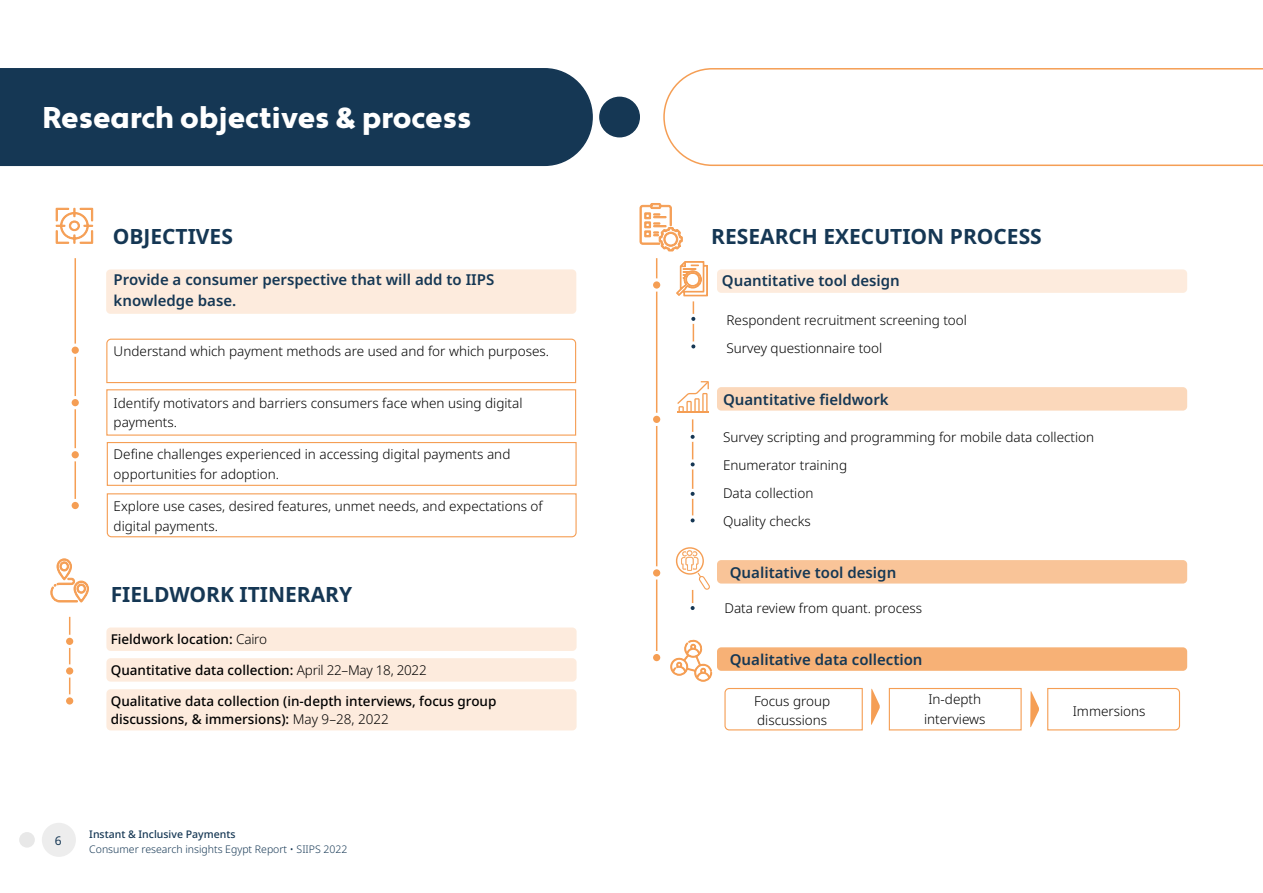
<style>
.page{position:relative;width:1263px;height:893px;background:#fff}
.page>*{position:absolute;margin:0;border:0;box-sizing:border-box;transform-origin:0 0}
.t1{font:900 30px "Apertura";color:#fff}
.t2{font:700 21px "Noto Sans";color:#153754}
.t3{font:600 15px/21px "Noto Sans";color:#153754}
.t4{font:300 13.5px/19.5px "Noto Sans";color:#000}
.t5{font:500 13.5px/18px "Noto Sans";color:#000}
.t6{font:12px "Noto Sans";color:#153754}
.t7{font:300 10.5px "Noto Sans";color:#153754}
.t8{font:500 10.5px "Noto Sans";color:#153754}
.s1{font-weight:300}
</style>
<div class="page">
<div style="left:42px;top:823px;width:34px;height:34px;background:#ededed;border-radius:50%"></div>
<div style="left:19px;top:832px;width:16px;height:16px;background:#e8e8e8;border-radius:50%"></div>
<div style="left:717px;top:387px;width:470px;height:24px;background:#fbd8bb;border-radius:4px"></div>
<div style="left:717px;top:560px;width:470px;height:24px;background:#f9c498;border-radius:4px"></div>
<div style="left:717px;top:647px;width:470px;height:24px;background:#f7b176;border-radius:4px"></div>
<div style="left:717px;top:269px;width:470px;height:24px;background:#fdebdd;border-radius:4px"></div>
<div style="left:106px;top:269px;width:470px;height:45px;background:#fdebdd;border-radius:4px"></div>
<div style="left:106px;top:627px;width:471px;height:24px;background:#fdebdd;border-radius:4px"></div>
<div style="left:106px;top:658px;width:471px;height:24px;background:#fdebdd;border-radius:4px"></div>
<div style="left:106px;top:689px;width:471px;height:41px;background:#fdebdd;border-radius:4px"></div>
<div style="left:0;top:68px;width:593px;height:99px;background:#153754"></div>
<div style="left:600px;top:97px;width:39px;height:40px;background:#153754;border-radius:50%"></div>
<div style="left:599px;top:97px;width:41px;height:40px;border:2px solid #153754;border-radius:50%"></div>
<svg style="left:663px;top:68px;width:600px;height:98px"></svg>
<svg style="left:55px;top:207px;width:39px;height:37px"></svg>
<hr style="left:75px;top:258px;width:1px;height:253px;background:#f59e54">
<div style="left:70px;top:345px;width:10px;height:10px;background:#f59e54;border-radius:50%"></div>
<div style="left:69px;top:344px;width:13px;height:13px;border:3px solid #fff;border-radius:50%"></div>
<div style="left:70px;top:397px;width:10px;height:11px;background:#f59e54;border-radius:50%"></div>
<div style="left:69px;top:396px;width:13px;height:13px;border:3px solid #fff;border-radius:50%"></div>
<div style="left:70px;top:450px;width:10px;height:10px;background:#f59e54;border-radius:50%"></div>
<div style="left:69px;top:448px;width:13px;height:13px;border:3px solid #fff;border-radius:50%"></div>
<div style="left:70px;top:500px;width:10px;height:11px;background:#f59e54;border-radius:50%"></div>
<div style="left:69px;top:499px;width:13px;height:13px;border:3px solid #fff;border-radius:50%"></div>
<hr style="left:69px;top:617px;width:1px;height:84px;background:#f59e54">
<div style="left:65px;top:696px;width:10px;height:10px;background:#f59e54;border-radius:50%"></div>
<div style="left:63px;top:694px;width:13px;height:14px;border:3px solid #fff;border-radius:50%"></div>
<div style="left:65px;top:666px;width:10px;height:10px;background:#f59e54;border-radius:50%"></div>
<div style="left:63px;top:664px;width:13px;height:14px;border:3px solid #fff;border-radius:50%"></div>
<div style="left:65px;top:636px;width:10px;height:10px;background:#f59e54;border-radius:50%"></div>
<div style="left:63px;top:635px;width:13px;height:13px;border:3px solid #fff;border-radius:50%"></div>
<svg style="left:50px;top:558px;width:39px;height:45px"></svg>
<svg style="left:106px;top:338px;width:471px;height:46px"></svg>
<div style="left:106px;top:389px;width:470px;height:47px;border:1px solid #f59e54"></div>
<div style="left:107px;top:442px;width:470px;height:44px;border:1px solid #f59e54"></div>
<svg style="left:106px;top:493px;width:471px;height:45px"></svg>
<hr style="left:656px;top:258px;width:1px;height:401px;background:#f59e54">
<div style="left:651px;top:414px;width:11px;height:10px;background:#f59e54;border-radius:50%"></div>
<div style="left:650px;top:413px;width:13px;height:13px;border:3px solid #fff;border-radius:50%"></div>
<svg style="left:724px;top:688px;width:139px;height:43px"></svg>
<div style="left:889px;top:688px;width:133px;height:42px;border:1px solid #f59e54"></div>
<svg style="left:1047px;top:688px;width:133px;height:43px"></svg>
<div style="left:651px;top:652px;width:11px;height:11px;background:#f59e54;border-radius:50%"></div>
<div style="left:650px;top:651px;width:13px;height:13px;border:3px solid #fff;border-radius:50%"></div>
<div style="left:651px;top:568px;width:11px;height:10px;background:#f59e54;border-radius:50%"></div>
<div style="left:650px;top:566px;width:13px;height:13px;border:3px solid #fff;border-radius:50%"></div>
<hr style="left:693px;top:301px;width:1px;height:48px;background:#f59e54">
<div style="left:690px;top:315px;width:7px;height:7px;background:#153754;border-radius:50%"></div>
<div style="left:688px;top:314px;width:10px;height:10px;border:3px solid #fff;border-radius:50%"></div>
<div style="left:690px;top:343px;width:7px;height:7px;background:#153754;border-radius:50%"></div>
<div style="left:688px;top:341px;width:10px;height:10px;border:3px solid #fff;border-radius:50%"></div>
<hr style="left:692px;top:419px;width:1px;height:101px;background:#f59e54">
<div style="left:689px;top:433px;width:7px;height:7px;background:#153754;border-radius:50%"></div>
<div style="left:688px;top:432px;width:10px;height:10px;border:3px solid #fff;border-radius:50%"></div>
<div style="left:689px;top:461px;width:7px;height:7px;background:#153754;border-radius:50%"></div>
<div style="left:688px;top:459px;width:10px;height:10px;border:3px solid #fff;border-radius:50%"></div>
<div style="left:689px;top:490px;width:7px;height:7px;background:#153754;border-radius:50%"></div>
<div style="left:688px;top:489px;width:10px;height:10px;border:3px solid #fff;border-radius:50%"></div>
<div style="left:689px;top:517px;width:7px;height:7px;background:#153754;border-radius:50%"></div>
<div style="left:688px;top:515px;width:10px;height:10px;border:3px solid #fff;border-radius:50%"></div>
<div style="left:689px;top:604px;width:7px;height:8px;background:#153754;border-radius:50%"></div>
<div style="left:688px;top:603px;width:10px;height:10px;border:3px solid #fff;border-radius:50%"></div>
<svg style="left:640px;top:203px;width:68px;height:94px"></svg>
<svg style="left:677px;top:381px;width:32px;height:30px"></svg>
<hr style="left:677px;top:411px;width:32px;height:2px;background:#f59e54">
<svg style="left:675px;top:547px;width:35px;height:61px"></svg>
<svg style="left:670px;top:639px;width:42px;height:43px"></svg>
<svg style="left:871px;top:688px;width:9px;height:37px"></svg>
<svg style="left:1030px;top:691px;width:9px;height:37px"></svg>
<h1 class="t1" style="left:43px;top:100px;width:430px">Research objectives &amp; process</h1>
<h2 class="t2" style="left:113px;top:221px;width:122px">OBJECTIVES</h2>
<h2 class="t2" style="left:711px;top:221px;width:332px">RESEARCH EXECUTION PROCESS</h2>
<p class="t3" style="left:114px;top:270px;width:382px">Provide a consumer perspective that will add to IIPS knowledge base.</p>
<p class="t3" style="left:722px;top:271px;width:179px">Quantitative tool design</p>
<p class="t4" style="left:114px;top:342px;width:437px">Understand which payment methods are used and for which purposes.</p>
<p class="t4" style="left:114px;top:393px;width:410px">Identify motivators and barriers consumers face when using digital payments.</p>
<p class="t4" style="left:114px;top:445px;width:398px">Define challenges experienced in accessing digital payments and opportunities for adoption.</p>
<p class="t4" style="left:114px;top:497px;width:431px">Explore use cases, desired features, unmet needs, and expectations of digital payments.</p>
<h2 class="t2" style="left:111px;top:579px;width:243px">FIELDWORK ITINERARY</h2>
<p class="t5" style="left:111px;top:630px;width:158px">Fieldwork location: <span class="s1">Cairo</span></p>
<p class="t5" style="left:111px;top:661px;width:317px">Quantitative data collection: <span class="s1">April 22–May 18, 2022</span></p>
<p class="t5" style="left:111px;top:692px;width:387px">Qualitative data collection (in-depth interviews, focus group discussions, &amp; immersions): <span class="s1">May 9–28, 2022</span></p>
<p class="t6" style="left:55px;top:832px;width:8px">6</p>
<p class="t8" style="left:89px;top:827px;width:148px">Instant &amp; Inclusive Payments</p>
<p class="t7" style="left:89px;top:842px;width:260px">Consumer research insights Egypt Report • SIIPS 2022</p>
<p class="t4" style="left:726px;top:306px;width:242px;line-height:28px">Respondent recruitment screening tool<br>Survey questionnaire tool</p>
<p class="t3" style="left:723px;top:389px;width:167px">Quantitative fieldwork</p>
<p class="t4" style="left:723px;top:423px;width:373px;line-height:28px">Survey scripting and programming for mobile data collection<br>Enumerator training<br>Data collection<br>Quality checks</p>
<p class="t3" style="left:730px;top:562px;width:168px">Qualitative tool design</p>
<p class="t4" style="left:724px;top:599px;width:199px">Data review from quant. process</p>
<p class="t3" style="left:730px;top:649px;width:194px">Qualitative data collection</p>
<p class="t4" style="left:754px;top:691px;width:78px">Focus group discussions</p>
<p class="t4" style="left:924px;top:690px;width:63px;text-align:center">In-depth interviews</p>
<p class="t4" style="left:1073px;top:702px;width:74px">Immersions</p>
</div>
